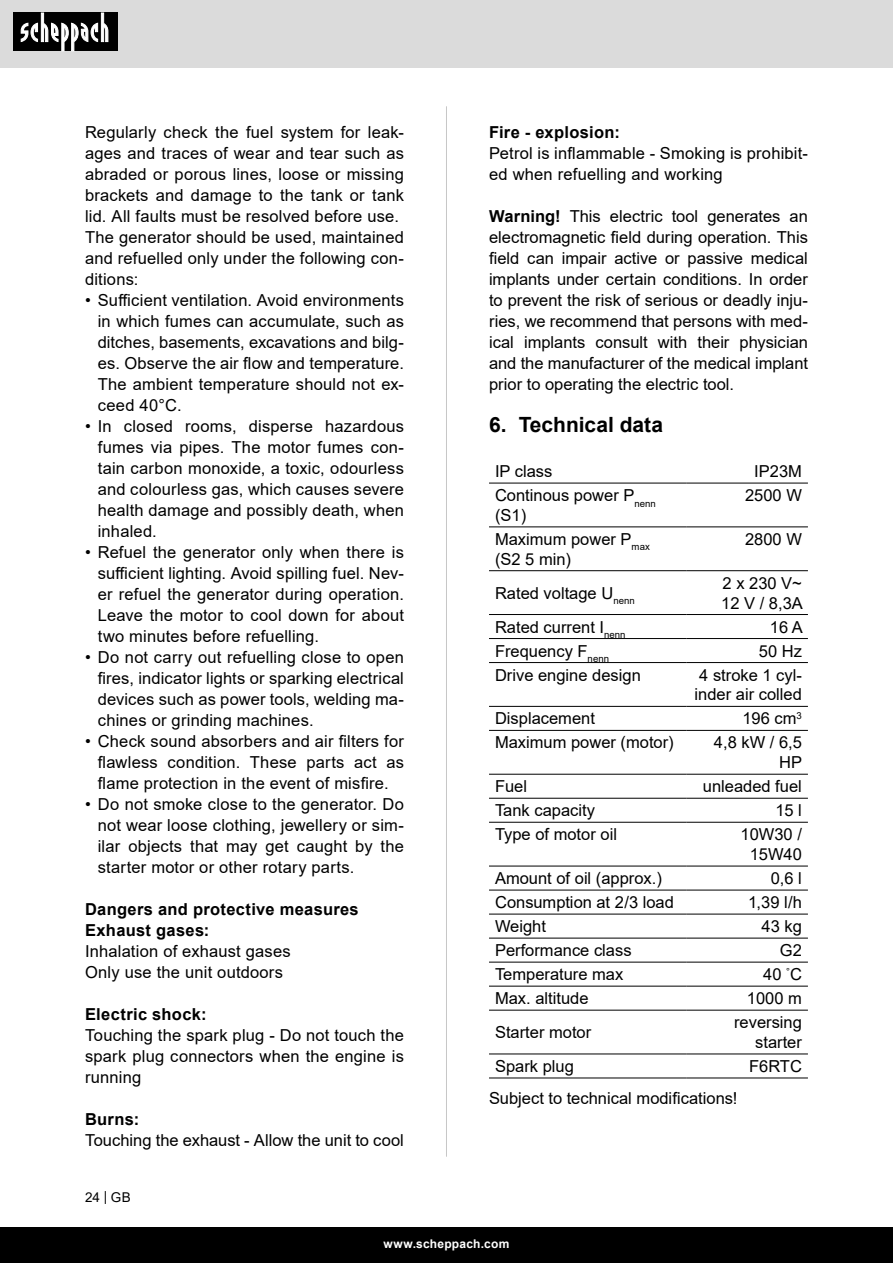
<style>
.page{position:relative;width:893px;height:1263px;background:#fff}
.page>*{position:absolute;margin:0;border:0;box-sizing:border-box;transform-origin:0 0}
.t1{font:700 21px "Arial";color:#000}
.Basiseinstellung_Inh{font:16.5px/21px "Arial";letter-spacing:.005em;color:#000;text-align:justify}
.t2{font:700 16.5px "Arial";letter-spacing:.02em;color:#000}
.t3{font:13.5px "Arial";color:#000}
.t4{font:700 12px "Arial";letter-spacing:.02em;color:#fff}
.s1{font-weight:700}
</style>
<div class="page">
<div style="left:0;top:0;width:893px;height:67px;background:#dbdbdb"></div>
<div style="left:0;top:1227px;width:893px;height:36px;background:#000"></div>
<div style="left:13px;top:13px;width:105px;height:38px;background:#000"></div>
<svg style="left:21px;top:13px;width:87px;height:38px"></svg>
<hr style="left:446px;top:106px;width:1px;height:1051px;background:#c7c7c7">
<svg style="left:489px;top:482px;width:319px;height:573px"></svg>
<hr style="left:489px;top:483px;width:198px;height:1px;background:#000">
<hr style="left:687px;top:483px;width:121px;height:1px;background:#000">
<hr style="left:489px;top:526px;width:198px;height:1px;background:#000">
<hr style="left:687px;top:526px;width:121px;height:1px;background:#000">
<hr style="left:489px;top:570px;width:198px;height:1px;background:#000">
<hr style="left:687px;top:570px;width:121px;height:1px;background:#000">
<hr style="left:489px;top:614px;width:198px;height:1px;background:#000">
<hr style="left:687px;top:614px;width:121px;height:1px;background:#000">
<hr style="left:489px;top:638px;width:198px;height:1px;background:#000">
<hr style="left:687px;top:638px;width:121px;height:1px;background:#000">
<hr style="left:489px;top:662px;width:198px;height:1px;background:#000">
<hr style="left:687px;top:662px;width:121px;height:1px;background:#000">
<hr style="left:489px;top:706px;width:198px;height:1px;background:#000">
<hr style="left:687px;top:706px;width:121px;height:1px;background:#000">
<hr style="left:489px;top:730px;width:198px;height:1px;background:#000">
<hr style="left:687px;top:730px;width:121px;height:1px;background:#000">
<hr style="left:489px;top:774px;width:198px;height:1px;background:#000">
<hr style="left:687px;top:774px;width:121px;height:1px;background:#000">
<hr style="left:489px;top:798px;width:198px;height:1px;background:#000">
<hr style="left:687px;top:798px;width:121px;height:1px;background:#000">
<hr style="left:489px;top:822px;width:198px;height:1px;background:#000">
<hr style="left:687px;top:822px;width:121px;height:1px;background:#000">
<hr style="left:489px;top:866px;width:198px;height:1px;background:#000">
<hr style="left:687px;top:866px;width:121px;height:1px;background:#000">
<hr style="left:489px;top:938px;width:198px;height:1px;background:#000">
<hr style="left:687px;top:938px;width:121px;height:1px;background:#000">
<hr style="left:489px;top:962px;width:198px;height:1px;background:#000">
<hr style="left:687px;top:962px;width:121px;height:1px;background:#000">
<hr style="left:489px;top:986px;width:198px;height:1px;background:#000">
<hr style="left:687px;top:986px;width:121px;height:1px;background:#000">
<hr style="left:489px;top:1010px;width:198px;height:1px;background:#000">
<hr style="left:687px;top:1010px;width:121px;height:1px;background:#000">
<hr style="left:489px;top:1053px;width:198px;height:1px;background:#000">
<hr style="left:687px;top:1053px;width:121px;height:1px;background:#000">
<hr style="left:489px;top:1077px;width:198px;height:1px;background:#000">
<hr style="left:687px;top:1077px;width:121px;height:1px;background:#000">
<hr style="left:489px;top:890px;width:198px;height:1px;background:#000">
<hr style="left:687px;top:890px;width:121px;height:1px;background:#000">
<hr style="left:489px;top:914px;width:198px;height:1px;background:#000">
<hr style="left:687px;top:914px;width:121px;height:1px;background:#000">
<p class="Basiseinstellung_Inh" style="left:85px;top:122px;width:320px">Regularly check the fuel system for leak&shy;ages and traces of wear and tear such as abraded or porous lines, loose or missing brackets and damage to the tank or tank lid. All faults must be resolved before use.</p>
<p class="Basiseinstellung_Inh" style="left:85px;top:227px;width:320px">The generator should be used, maintained and refuelled only under the following con&shy;ditions:</p>
<p class="Basiseinstellung_Inh" style="left:98px;top:290px;width:308px;text-indent:-13px">• Sufficient ventilation. Avoid environments in which fumes can accumulate, such as ditches, basements, excavations and bilg&shy;es. Observe the air flow and temperature.<br>The ambient temperature should not ex&shy;ceed 40°C.</p>
<p class="Basiseinstellung_Inh" style="left:98px;top:416px;width:308px;text-indent:-13px">• In closed rooms, disperse hazardous fumes via pipes. The motor fumes con&shy;tain carbon monoxide, a toxic, odourless and colourless gas, which causes severe health damage and possibly death, when inhaled.</p>
<p class="Basiseinstellung_Inh" style="left:98px;top:542px;width:308px;text-indent:-13px">• Refuel the generator only when there is sufficient lighting. Avoid spilling fuel. Nev&shy;er refuel the generator during operation.<br>Leave the motor to cool down for about two minutes before refuelling.</p>
<p class="Basiseinstellung_Inh" style="left:98px;top:647px;width:308px;text-indent:-13px">• Do not carry out refuelling close to open fires, indicator lights or sparking electrical devices such as power tools, welding ma&shy;chines or grinding machines.</p>
<p class="Basiseinstellung_Inh" style="left:98px;top:731px;width:308px;text-indent:-13px">• Check sound absorbers and air filters for flawless condition. These parts act as flame protection in the event of misfire.</p>
<p class="Basiseinstellung_Inh" style="left:98px;top:794px;width:308px;text-indent:-13px">• Do not smoke close to the generator. Do not wear loose clothing, jewellery or sim&shy;ilar objects that may get caught by the starter motor or other rotary parts.</p>
<p class="t2" style="left:85px;top:898px;width:275px">Dangers and protective measures</p>
<p class="t2" style="left:85px;top:919px;width:126px">Exhaust gases:</p>
<p class="Basiseinstellung_Inh" style="left:85px;top:941px;width:207px">Inhalation of exhaust gases</p>
<p class="Basiseinstellung_Inh" style="left:85px;top:962px;width:200px">Only use the unit outdoors</p>
<p class="t2" style="left:85px;top:1003px;width:123px">Electric shock:</p>
<p class="Basiseinstellung_Inh" style="left:85px;top:1025px;width:320px">Touching the spark plug - Do not touch the spark plug connectors when the engine is running</p>
<p class="t2" style="left:85px;top:1108px;width:56px">Burns:</p>
<p class="Basiseinstellung_Inh" style="left:85px;top:1130px;width:320px">Touching the exhaust - Allow the unit to cool</p>
<p class="t3" style="left:85px;top:1188px;width:47px">24 | GB</p>
<p class="t2" style="left:489px;top:121px;width:132px">Fire - explosion:</p>
<p class="Basiseinstellung_Inh" style="left:489px;top:143px;width:320px">Petrol is inflammable - Smoking is prohibit&shy;ed when refuelling and working</p>
<p class="Basiseinstellung_Inh" style="left:489px;top:206px;width:320px"><span class="s1">Warning!</span> This electric tool generates an electromagnetic field during operation. This field can impair active or passive medical implants under certain conditions. In order to prevent the risk of serious or deadly inju&shy;ries, we recommend that persons with med&shy;ical implants consult with their physician and the manufacturer of the medical implant prior to operating the electric tool.</p>
<p class="t1" style="left:489px;top:410px;width:176px">6. Technical data</p>
<p class="Basiseinstellung_Inh" style="left:495px;top:461px;width:59px">IP class</p>
<p class="Basiseinstellung_Inh" style="left:754px;top:461px;width:49px">IP23M</p>
<p class="Basiseinstellung_Inh" style="left:495px;top:485px;width:162px;line-height:19.8px">Continous power P<sub>nenn </sub>(S1)</p>
<p class="Basiseinstellung_Inh" style="left:745px;top:485px;width:58px">2500 W</p>
<p class="Basiseinstellung_Inh" style="left:495px;top:528px;width:156px">Maximum power P<sub>max</sub></p>
<p class="Basiseinstellung_Inh" style="left:495px;top:548px;width:78px">(S2 5 min)</p>
<p class="Basiseinstellung_Inh" style="left:745px;top:528px;width:58px">2800 W</p>
<p class="Basiseinstellung_Inh" style="left:495px;top:582px;width:141px">Rated voltage U<sub>nenn</sub></p>
<p class="Basiseinstellung_Inh" style="left:723px;top:572px;width:81px">2 x 230 V~</p>
<p class="Basiseinstellung_Inh" style="left:721px;top:592px;width:83px">12 V / 8,3A</p>
<p class="Basiseinstellung_Inh" style="left:495px;top:616px;width:132px">Rated current I<sub>nenn</sub></p>
<p class="Basiseinstellung_Inh" style="left:770px;top:616px;width:35px">16 A</p>
<p class="Basiseinstellung_Inh" style="left:495px;top:640px;width:116px">Frequency F<sub>nenn</sub></p>
<p class="Basiseinstellung_Inh" style="left:759px;top:640px;width:45px">50 Hz</p>
<p class="Basiseinstellung_Inh" style="left:495px;top:664px;width:147px">Drive engine design</p>
<p class="Basiseinstellung_Inh" style="left:695px;top:665px;width:109px;line-height:19.8px">4 stroke 1 cyl&shy;inder air colled</p>
<p class="Basiseinstellung_Inh" style="left:495px;top:708px;width:101px">Displacement</p>
<p class="Basiseinstellung_Inh" style="left:742px;top:708px;width:61px">196 cm<sup>3</sup></p>
<p class="Basiseinstellung_Inh" style="left:495px;top:732px;width:180px">Maximum power (motor)</p>
<p class="Basiseinstellung_Inh" style="left:714px;top:733px;width:90px;line-height:19.8px;text-align:right">4,8 kW / 6,5<br>HP</p>
<p class="Basiseinstellung_Inh" style="left:495px;top:776px;width:34px">Fuel</p>
<p class="Basiseinstellung_Inh" style="left:703px;top:776px;width:101px">unleaded fuel</p>
<p class="Basiseinstellung_Inh" style="left:495px;top:800px;width:101px">Tank capacity</p>
<p class="Basiseinstellung_Inh" style="left:775px;top:800px;width:28px">15 l</p>
<p class="Basiseinstellung_Inh" style="left:495px;top:824px;width:123px">Type of motor oil</p>
<p class="Basiseinstellung_Inh" style="left:740px;top:824px;width:63px;line-height:19.8px;text-align:center">10W30 /<br>15W40</p>
<p class="Basiseinstellung_Inh" style="left:495px;top:868px;width:168px">Amount of oil (approx.)</p>
<p class="Basiseinstellung_Inh" style="left:771px;top:868px;width:33px">0,6 l</p>
<p class="Basiseinstellung_Inh" style="left:495px;top:892px;width:180px">Consumption at 2/3 load</p>
<p class="Basiseinstellung_Inh" style="left:748px;top:892px;width:55px">1,39 l/h</p>
<p class="Basiseinstellung_Inh" style="left:495px;top:916px;width:53px">Weight</p>
<p class="Basiseinstellung_Inh" style="left:762px;top:916px;width:42px">43 kg</p>
<p class="Basiseinstellung_Inh" style="left:495px;top:940px;width:138px">Performance class</p>
<p class="Basiseinstellung_Inh" style="left:780px;top:940px;width:24px">G2</p>
<p class="Basiseinstellung_Inh" style="left:495px;top:964px;width:130px">Temperature max</p>
<p class="Basiseinstellung_Inh" style="left:763px;top:964px;width:40px">40 <sup>°</sup>C</p>
<p class="Basiseinstellung_Inh" style="left:495px;top:988px;width:95px">Max. altitude</p>
<p class="Basiseinstellung_Inh" style="left:747px;top:988px;width:57px">1000 m</p>
<p class="Basiseinstellung_Inh" style="left:495px;top:1022px;width:98px">Starter motor</p>
<p class="Basiseinstellung_Inh" style="left:734px;top:1012px;width:69px;line-height:19.8px;text-align:right">reversing starter</p>
<p class="Basiseinstellung_Inh" style="left:495px;top:1055px;width:80px">Spark plug</p>
<p class="Basiseinstellung_Inh" style="left:749px;top:1055px;width:54px">F6RTC</p>
<p class="Basiseinstellung_Inh" style="left:489px;top:1088px;width:250px">Subject to technical modifications!</p>
<p class="t4" style="left:384px;top:1235px;width:127px">www.scheppach.com</p>
</div>
